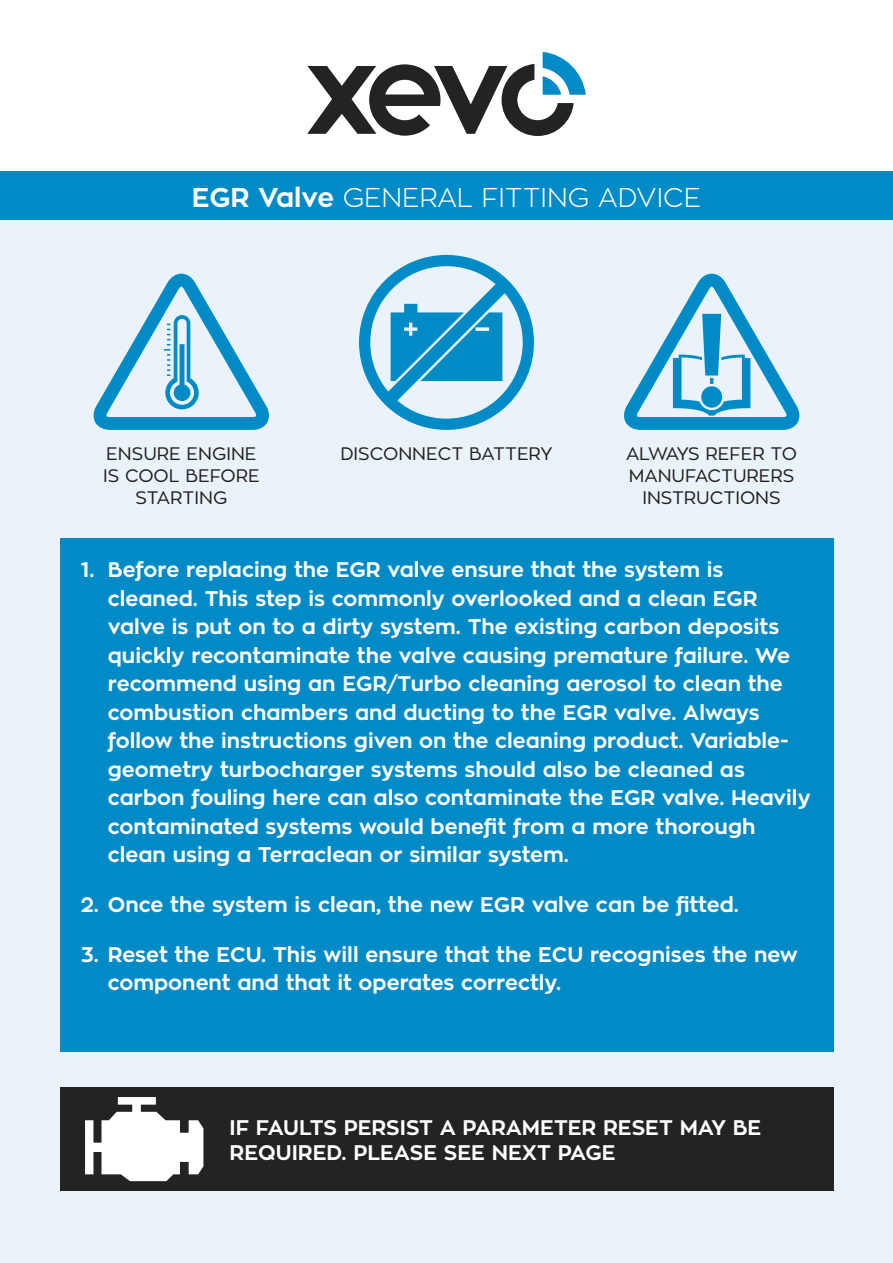
<style>
.page{position:relative;width:893px;height:1263px;background:#fff}
.page>*{position:absolute;margin:0;border:0;box-sizing:border-box;transform-origin:0 0}
.t1{font:300 27px "Zona Pro";color:#fff}
.t2{font:700 21px/28.5px "Zona Pro";color:#fff}
.t3{font:18px/21.6px "Zona Pro";color:#231f20;text-align:center}
.s1{font-weight:700}
</style>
<div class="page">
<div style="left:0;top:179px;width:893px;height:1084px;background:#e9f3f9"></div>
<div style="left:0;top:171px;width:893px;height:49px;background:#008bc7"></div>
<div style="left:60px;top:539px;width:773px;height:513px;background:#008bc7"></div>
<svg style="left:307px;top:52px;width:279px;height:84px"></svg>
<svg style="left:93px;top:274px;width:176px;height:156px"></svg>
<svg style="left:359px;top:255px;width:175px;height:175px"></svg>
<svg style="left:624px;top:274px;width:176px;height:156px"></svg>
<div style="left:60px;top:1087px;width:773px;height:104px;background:#252321"></div>
<svg style="left:85px;top:1097px;width:118px;height:84px"></svg>
<p class="t1" style="left:192px;top:180px;width:511px"><span class="s1">EGR Valve</span> GENERAL FITTING ADVICE</p>
<p class="t3" style="left:103px;top:443px;width:158px">ENSURE ENGINE<br>IS COOL BEFORE<br>STARTING</p>
<p class="t3" style="left:340px;top:443px;width:214px">DISCONNECT BATTERY</p>
<p class="t3" style="left:626px;top:443px;width:173px">ALWAYS REFER TO<br>MANUFACTURERS<br>INSTRUCTIONS</p>
<p class="t2" style="left:108px;top:556px;width:704px;text-indent:-27px">1. Before replacing the EGR valve ensure that the system is cleaned. This step is commonly overlooked and a clean EGR valve is put on to a dirty system. The existing carbon deposits quickly recontaminate the valve causing premature failure. We recommend using an EGR/Turbo cleaning aerosol to clean the combustion chambers and ducting to the EGR valve. Always follow the instructions given on the cleaning product. Variable&shy;geometry turbocharger systems should also be cleaned as carbon fouling here can also contaminate the EGR valve. Heavily contaminated systems would benefit from a more thorough clean using a Terraclean or similar system.</p>
<p class="t2" style="left:81px;top:890px;width:659px">2. Once the system is clean, the new EGR valve can be fitted.</p>
<p class="t2" style="left:108px;top:940px;width:692px;text-indent:-27px">3. Reset the ECU. This will ensure that the ECU recognises the new component and that it operates correctly.</p>
<p class="t2" style="left:230px;top:1115px;width:533px;line-height:25.2px">IF FAULTS PERSIST A PARAMETER RESET MAY BE<br>REQUIRED. PLEASE SEE NEXT PAGE</p>
</div>
